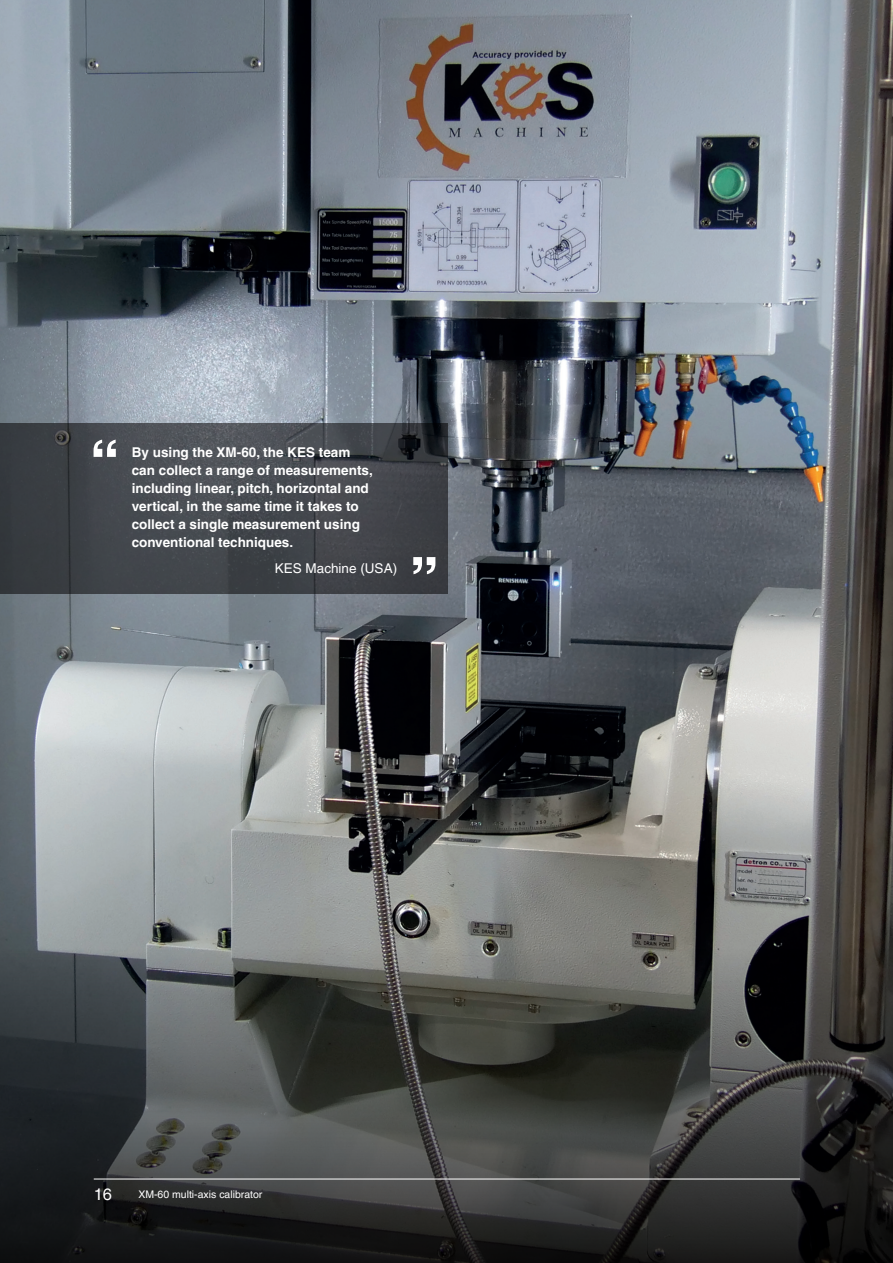
<style>
.page{position:relative;width:893px;height:1263px;background:#fff}
.page>*{position:absolute;margin:0;border:0;box-sizing:border-box;transform-origin:0 0}
.Page_number_LEFT{font:16.5px "Helvetica LT Pro";color:#fff}
.Quotation_text{font:700 13.5px/18px "Helvetica LT Pro";color:#fff}
.Quotation_Attributed{font:13.5px "Helvetica LT Pro";color:#fff}
.Document_title_small{font:10.5px "Helvetica LT Pro";color:#fff}
</style>
<div class="page">
<img style="left:0;top:0;width:893px;height:947px">
<svg style="left:0;top:423px;width:447px;height:171px;background:#41444a"></svg>
<svg style="left:0;top:947px;width:893px;height:316px;background:#3a3b3a"></svg>
<svg style="left:94px;top:440px;width:22px;height:17px"></svg>
<svg style="left:413px;top:557px;width:22px;height:17px"></svg>
<hr style="left:94px;top:1179px;width:706px;height:1px;background:#fff">
<p class="Quotation_text" style="left:132px;top:443px;width:242px">By using the XM-60, the KES team can collect a range of measurements, including linear, pitch, horizontal and vertical, in the same time it takes to collect a single measurement using conventional techniques.</p>
<p class="Quotation_Attributed" style="left:275px;top:561px;width:124px">KES Machine (USA)</p>
<p class="Page_number_LEFT" style="left:94px;top:1185px;width:20px">16</p>
<p class="Document_title_small" style="left:138px;top:1188px;width:126px">XM-60 multi-axis calibrator</p>
</div>
